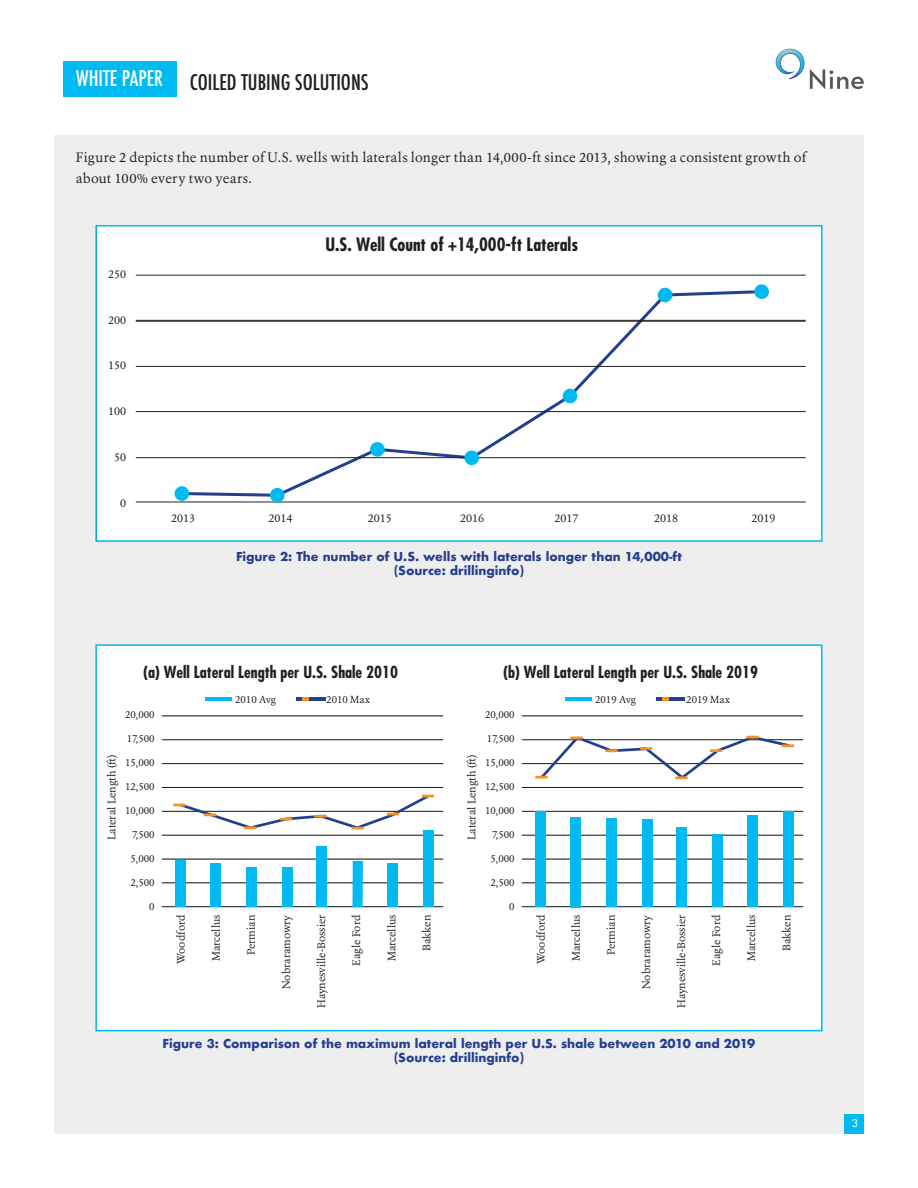
<style>
.page{position:relative;width:918px;height:1188px;background:#fff}
.page>*{position:absolute;margin:0;border:0;box-sizing:border-box;transform-origin:0 0}
.t1{font:500 condensed 21px "Futura";color:#231f20}
.AA_Header_01{font:500 condensed 21px "Futura";color:#fff}
.t2{font:700 condensed 18px "Futura";color:#231f20}
.t3{font:700 condensed 16.2px "Futura";color:#231f20}
.t4{font:13.5px/21px "Erato";letter-spacing:.015em;color:#231f20}
.t5{font:700 12px "Futura";color:#253f8e}
.t6{font:11.25px "Erato";color:#231f20}
.t7{font:10.8px "Erato";color:#231f20}
.t8{font:10.5px "Futura";color:#fff}
.t9{font:10.2px "Erato";color:#231f20}
</style>
<div class="page">
<div style="left:54px;top:135px;width:810px;height:999px;background:#eeeeef"></div>
<svg style="left:818px;top:69px;width:46px;height:20px"></svg>
<img style="left:775px;top:48px;width:43px;height:41px">
<div style="left:63px;top:61px;width:113px;height:36px;background:#00baf1"></div>
<div style="left:845px;top:1115px;width:19px;height:19px;background:#00baf1"></div>
<div style="left:98px;top:228px;width:722px;height:311px;background:#fff"></div>
<hr style="left:136px;top:502px;width:670px;height:1px;background:#231f20">
<hr style="left:136px;top:457px;width:670px;height:1px;background:#231f20">
<hr style="left:136px;top:366px;width:670px;height:1px;background:#231f20">
<hr style="left:136px;top:275px;width:670px;height:1px;background:#231f20">
<hr style="left:136px;top:411px;width:670px;height:1px;background:#231f20">
<hr style="left:136px;top:321px;width:670px;height:1px;background:#231f20">
<div style="left:175px;top:486px;width:14px;height:15px;background:#00baf1;border-radius:50%"></div>
<div style="left:270px;top:488px;width:15px;height:15px;background:#00baf1;border-radius:50%"></div>
<div style="left:370px;top:442px;width:15px;height:15px;background:#00baf1;border-radius:50%"></div>
<div style="left:464px;top:451px;width:15px;height:14px;background:#00baf1;border-radius:50%"></div>
<div style="left:563px;top:389px;width:14px;height:14px;background:#00baf1;border-radius:50%"></div>
<div style="left:658px;top:288px;width:14px;height:14px;background:#00baf1;border-radius:50%"></div>
<div style="left:754px;top:284px;width:15px;height:15px;background:#00baf1;border-radius:50%"></div>
<div style="left:95px;top:225px;width:728px;height:317px;border:2px solid #00baf1"></div>
<div style="left:96px;top:645px;width:726px;height:386px;background:#fff"></div>
<hr style="left:522px;top:716px;width:281px;height:1px;background:#231f20">
<hr style="left:522px;top:740px;width:281px;height:1px;background:#231f20">
<hr style="left:522px;top:763px;width:281px;height:1px;background:#231f20">
<hr style="left:522px;top:787px;width:281px;height:1px;background:#231f20">
<hr style="left:522px;top:811px;width:281px;height:1px;background:#231f20">
<hr style="left:522px;top:835px;width:281px;height:1px;background:#231f20">
<hr style="left:522px;top:859px;width:281px;height:1px;background:#231f20">
<hr style="left:522px;top:883px;width:281px;height:1px;background:#231f20">
<hr style="left:522px;top:906px;width:281px;height:1px;background:#231f20">
<hr style="left:162px;top:716px;width:281px;height:1px;background:#231f20">
<hr style="left:162px;top:740px;width:281px;height:1px;background:#231f20">
<hr style="left:162px;top:763px;width:281px;height:1px;background:#231f20">
<hr style="left:162px;top:787px;width:281px;height:1px;background:#231f20">
<hr style="left:162px;top:811px;width:281px;height:1px;background:#231f20">
<hr style="left:162px;top:835px;width:281px;height:1px;background:#231f20">
<hr style="left:162px;top:859px;width:281px;height:1px;background:#231f20">
<hr style="left:162px;top:883px;width:281px;height:1px;background:#231f20">
<hr style="left:162px;top:906px;width:281px;height:1px;background:#231f20">
<div style="left:175px;top:861px;width:10px;height:46px;background:#00baf1"></div>
<div style="left:211px;top:864px;width:10px;height:43px;background:#00baf1"></div>
<div style="left:246px;top:868px;width:11px;height:39px;background:#00baf1"></div>
<div style="left:282px;top:868px;width:10px;height:39px;background:#00baf1"></div>
<div style="left:316px;top:847px;width:10px;height:60px;background:#00baf1"></div>
<div style="left:352px;top:861px;width:11px;height:46px;background:#00baf1"></div>
<div style="left:388px;top:863px;width:10px;height:44px;background:#00baf1"></div>
<div style="left:423px;top:830px;width:10px;height:77px;background:#00baf1"></div>
<svg style="left:173px;top:794px;width:261px;height:37px"></svg>
<hr style="left:206px;top:697px;width:26px;height:4px;background:#00baf1">
<hr style="left:296px;top:697px;width:29px;height:4px;background:#253f8e">
<svg style="left:302px;top:697px;width:7px;height:4px"></svg>
<div style="left:535px;top:812px;width:10px;height:95px;background:#00baf1"></div>
<div style="left:571px;top:817px;width:10px;height:90px;background:#00baf1"></div>
<div style="left:606px;top:819px;width:11px;height:88px;background:#00baf1"></div>
<div style="left:642px;top:820px;width:10px;height:87px;background:#00baf1"></div>
<div style="left:676px;top:827px;width:10px;height:80px;background:#00baf1"></div>
<div style="left:712px;top:835px;width:11px;height:72px;background:#00baf1"></div>
<div style="left:748px;top:816px;width:10px;height:91px;background:#00baf1"></div>
<div style="left:783px;top:812px;width:10px;height:95px;background:#00baf1"></div>
<svg style="left:535px;top:735px;width:259px;height:45px"></svg>
<hr style="left:566px;top:697px;width:26px;height:4px;background:#00baf1">
<hr style="left:656px;top:697px;width:29px;height:4px;background:#253f8e">
<svg style="left:662px;top:697px;width:7px;height:4px"></svg>
<div style="left:95px;top:644px;width:728px;height:387px;border:2px solid #00baf1"></div>
<p class="AA_Header_01" style="left:76px;top:65px;width:88px">WHITE PAPER</p>
<p class="t1" style="left:190px;top:69px;width:180px">COILED TUBING SOLUTIONS</p>
<p class="t4" style="left:76px;top:147px;width:732px">Figure 2 depicts the number of U.S. wells with laterals longer than 14,000-ft since 2013, showing a consistent growth of about 100% every two years.</p>
<p class="t6" style="left:108px;top:267px;width:20px">250</p>
<p class="t6" style="left:108px;top:312px;width:20px">200</p>
<p class="t6" style="left:108px;top:358px;width:20px">150</p>
<p class="t6" style="left:108px;top:404px;width:20px">100</p>
<p class="t6" style="left:114px;top:450px;width:14px">50</p>
<p class="t6" style="left:120px;top:495px;width:8px">0</p>
<p class="t2" style="left:325px;top:233px;width:254px">U.S. Well Count of +14,000-ft Laterals</p>
<p class="t6" style="left:171px;top:511px;width:26px">2013</p>
<p class="t6" style="left:268px;top:511px;width:26px">2014</p>
<p class="t6" style="left:368px;top:511px;width:26px">2015</p>
<p class="t6" style="left:460px;top:511px;width:26px">2016</p>
<p class="t6" style="left:555px;top:511px;width:26px">2017</p>
<p class="t6" style="left:654px;top:511px;width:26px">2018</p>
<p class="t6" style="left:751px;top:511px;width:26px">2019</p>
<p class="t5" style="left:236px;top:548px;width:447px">Figure 2: The number of U.S. wells with laterals longer than 14,000-ft</p>
<p class="t5" style="left:394px;top:562px;width:132px">(Source: drillinginfo)</p>
<p class="t3" style="left:143px;top:662px;width:256px">(a) Well Lateral Length per U.S. Shale 2010</p>
<p class="t9" style="left:125px;top:708px;width:31px">20,000</p>
<p class="t9" style="left:127px;top:732px;width:29px">17,500</p>
<p class="t9" style="left:125px;top:756px;width:31px">15,000</p>
<p class="t9" style="left:125px;top:780px;width:31px">12,500</p>
<p class="t9" style="left:125px;top:804px;width:31px">10,000</p>
<p class="t9" style="left:132px;top:828px;width:24px">7,500</p>
<p class="t9" style="left:131px;top:852px;width:26px">5,000</p>
<p class="t9" style="left:131px;top:876px;width:26px">2,500</p>
<p class="t9" style="left:149px;top:900px;width:7px">0</p>
<p class="t7" style="left:174px;top:964px;width:51px;rotate:-90deg">Woodford</p>
<p class="t7" style="left:209px;top:961px;width:48px;rotate:-90deg">Marcellus</p>
<p class="t7" style="left:244px;top:955px;width:42px;rotate:-90deg">Permian</p>
<p class="t7" style="left:279px;top:989px;width:76px;rotate:-90deg">Nobraramowry</p>
<p class="t7" style="left:314px;top:1008px;width:95px;rotate:-90deg">Haynesville-Bossier</p>
<p class="t7" style="left:349px;top:966px;width:52px;rotate:-90deg">Eagle Ford</p>
<p class="t7" style="left:385px;top:961px;width:48px;rotate:-90deg">Marcellus</p>
<p class="t7" style="left:420px;top:951px;width:38px;rotate:-90deg">Bakken</p>
<p class="t9" style="left:235px;top:692px;width:42px">2010 Avg</p>
<p class="t9" style="left:326px;top:692px;width:45px">2010 Max</p>
<p class="t7" style="left:105px;top:840px;width:87px;rotate:-90deg">Lateral Length ( )</p>
<p class="t3" style="left:503px;top:662px;width:256px">(b) Well Lateral Length per U.S. Shale 2019</p>
<p class="t9" style="left:485px;top:708px;width:31px">20,000</p>
<p class="t9" style="left:487px;top:732px;width:29px">17,500</p>
<p class="t9" style="left:485px;top:756px;width:31px">15,000</p>
<p class="t9" style="left:485px;top:780px;width:31px">12,500</p>
<p class="t9" style="left:485px;top:804px;width:31px">10,000</p>
<p class="t9" style="left:492px;top:828px;width:24px">7,500</p>
<p class="t9" style="left:491px;top:852px;width:26px">5,000</p>
<p class="t9" style="left:491px;top:876px;width:26px">2,500</p>
<p class="t9" style="left:509px;top:900px;width:7px">0</p>
<p class="t7" style="left:534px;top:964px;width:51px;rotate:-90deg">Woodford</p>
<p class="t7" style="left:569px;top:961px;width:48px;rotate:-90deg">Marcellus</p>
<p class="t7" style="left:604px;top:955px;width:42px;rotate:-90deg">Permian</p>
<p class="t7" style="left:639px;top:989px;width:76px;rotate:-90deg">Nobraramowry</p>
<p class="t7" style="left:674px;top:1008px;width:95px;rotate:-90deg">Haynesville-Bossier</p>
<p class="t7" style="left:709px;top:966px;width:52px;rotate:-90deg">Eagle Ford</p>
<p class="t7" style="left:745px;top:961px;width:48px;rotate:-90deg">Marcellus</p>
<p class="t7" style="left:780px;top:951px;width:38px;rotate:-90deg">Bakken</p>
<p class="t9" style="left:595px;top:692px;width:42px">2019 Avg</p>
<p class="t9" style="left:686px;top:692px;width:45px">2019 Max</p>
<p class="t7" style="left:465px;top:840px;width:87px;rotate:-90deg">Lateral Length ( )</p>
<p class="t5" style="left:163px;top:1034px;width:594px">Figure 3: Comparison of the maximum lateral length per U.S. shale between 2010 and 2019</p>
<p class="t5" style="left:394px;top:1049px;width:132px">(Source: drillinginfo)</p>
<p class="t8" style="left:852px;top:1117px;width:8px">3</p>
</div>
